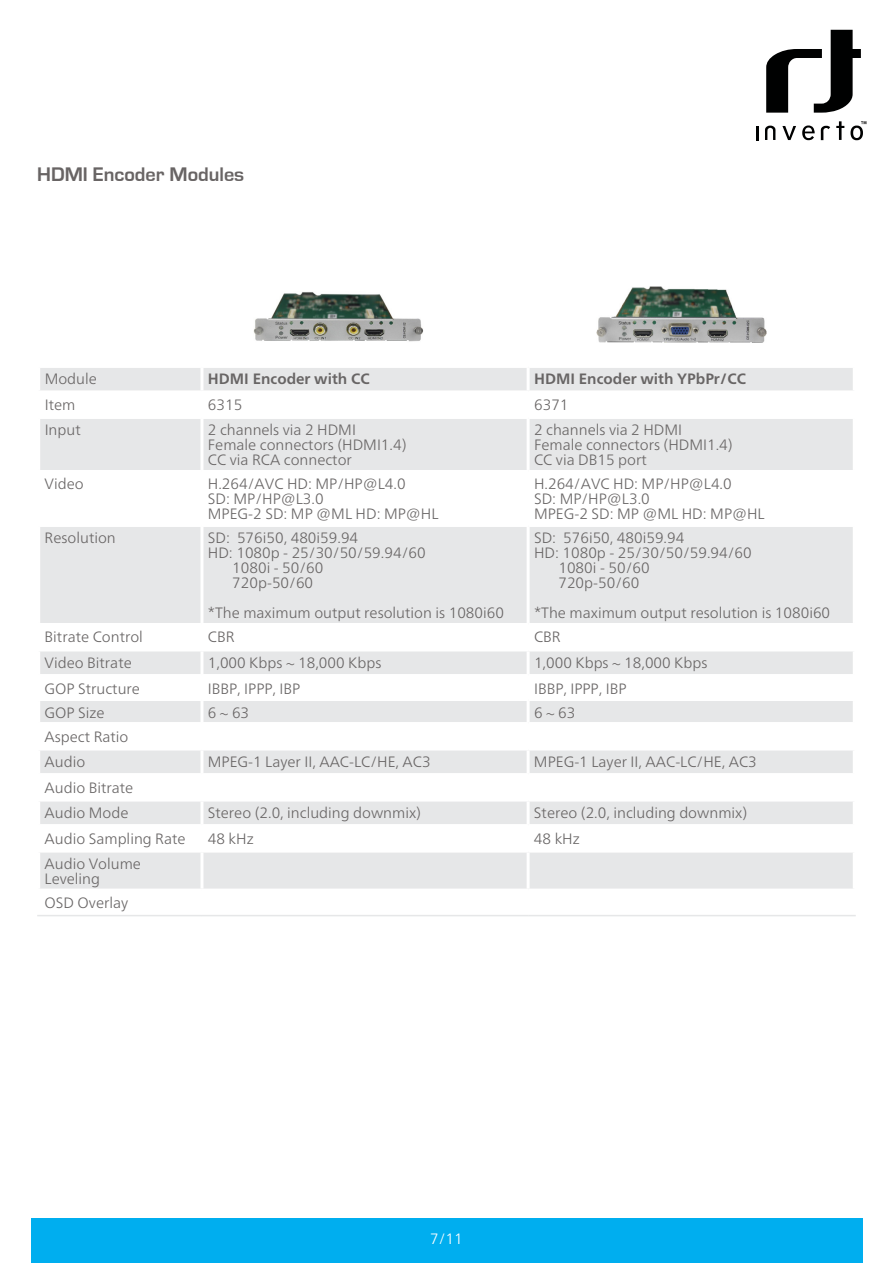
<style>
.page{position:relative;width:893px;height:1263px;background:#fff}
.page>*{position:absolute;margin:0;border:0;box-sizing:border-box;transform-origin:0 0}
.t1{font:700 20.25px "Eurostile T";color:#686464}
.t2{font:300 15px/15px "Frutiger Neue LT";color:#686565}
.t3{font:700 15px "Frutiger Neue LT";color:#686565}
.t4{font:300 15px "Frutiger Neue LT";color:#fff}
</style>
<div class="page">
<div style="left:31px;top:1218px;width:831px;height:45px;background:#00aeef"></div>
<svg style="left:766px;top:30px;width:95px;height:83px"></svg>
<svg style="left:836px;top:121px;width:8px;height:19px"></svg>
<svg style="left:756px;top:126px;width:2px;height:14px"></svg>
<svg style="left:782px;top:126px;width:14px;height:14px"></svg>
<svg style="left:802px;top:125px;width:13px;height:15px"></svg>
<svg style="left:850px;top:121px;width:16px;height:19px"></svg>
<svg style="left:821px;top:126px;width:9px;height:14px"></svg>
<svg style="left:765px;top:126px;width:10px;height:14px"></svg>
<svg style="left:40px;top:368px;width:813px;height:520px;fill:#e6e7e8"></svg>
<hr style="left:200px;top:368px;width:3px;height:22px;background:#fff">
<hr style="left:527px;top:368px;width:3px;height:22px;background:#fff">
<hr style="left:37px;top:390px;width:165px;height:3px;background:#fff">
<hr style="left:202px;top:390px;width:326px;height:3px;background:#fff">
<hr style="left:200px;top:393px;width:3px;height:23px;background:#fff">
<hr style="left:528px;top:390px;width:328px;height:3px;background:#fff">
<hr style="left:527px;top:393px;width:3px;height:23px;background:#fff">
<hr style="left:37px;top:416px;width:165px;height:3px;background:#fff">
<hr style="left:202px;top:416px;width:326px;height:3px;background:#fff">
<hr style="left:200px;top:419px;width:3px;height:51px;background:#fff">
<hr style="left:528px;top:416px;width:328px;height:3px;background:#fff">
<hr style="left:527px;top:419px;width:3px;height:51px;background:#fff">
<hr style="left:37px;top:470px;width:165px;height:3px;background:#fff">
<hr style="left:202px;top:470px;width:326px;height:3px;background:#fff">
<hr style="left:200px;top:473px;width:3px;height:51px;background:#fff">
<hr style="left:528px;top:470px;width:328px;height:3px;background:#fff">
<hr style="left:527px;top:473px;width:3px;height:51px;background:#fff">
<hr style="left:37px;top:524px;width:165px;height:3px;background:#fff">
<hr style="left:202px;top:524px;width:326px;height:3px;background:#fff">
<hr style="left:200px;top:527px;width:3px;height:96px;background:#fff">
<hr style="left:528px;top:524px;width:328px;height:3px;background:#fff">
<hr style="left:527px;top:527px;width:3px;height:96px;background:#fff">
<hr style="left:37px;top:623px;width:165px;height:3px;background:#fff">
<hr style="left:202px;top:623px;width:326px;height:3px;background:#fff">
<hr style="left:200px;top:626px;width:3px;height:22px;background:#fff">
<hr style="left:528px;top:623px;width:328px;height:3px;background:#fff">
<hr style="left:527px;top:626px;width:3px;height:22px;background:#fff">
<hr style="left:37px;top:648px;width:165px;height:3px;background:#fff">
<hr style="left:202px;top:648px;width:326px;height:3px;background:#fff">
<hr style="left:200px;top:651px;width:3px;height:23px;background:#fff">
<hr style="left:528px;top:648px;width:328px;height:3px;background:#fff">
<hr style="left:527px;top:651px;width:3px;height:23px;background:#fff">
<hr style="left:37px;top:674px;width:165px;height:3px;background:#fff">
<hr style="left:202px;top:674px;width:326px;height:3px;background:#fff">
<hr style="left:200px;top:677px;width:3px;height:21px;background:#fff">
<hr style="left:528px;top:674px;width:328px;height:3px;background:#fff">
<hr style="left:527px;top:677px;width:3px;height:21px;background:#fff">
<hr style="left:37px;top:698px;width:165px;height:3px;background:#fff">
<hr style="left:202px;top:698px;width:326px;height:3px;background:#fff">
<hr style="left:200px;top:701px;width:3px;height:21px;background:#fff">
<hr style="left:528px;top:698px;width:328px;height:3px;background:#fff">
<hr style="left:527px;top:701px;width:3px;height:21px;background:#fff">
<hr style="left:37px;top:722px;width:165px;height:3px;background:#fff">
<hr style="left:202px;top:722px;width:326px;height:3px;background:#fff">
<hr style="left:200px;top:725px;width:3px;height:22px;background:#fff">
<hr style="left:528px;top:722px;width:328px;height:3px;background:#fff">
<hr style="left:527px;top:725px;width:3px;height:22px;background:#fff">
<hr style="left:37px;top:747px;width:165px;height:3px;background:#fff">
<hr style="left:202px;top:747px;width:326px;height:3px;background:#fff">
<hr style="left:200px;top:750px;width:3px;height:23px;background:#fff">
<hr style="left:528px;top:747px;width:328px;height:3px;background:#fff">
<hr style="left:527px;top:750px;width:3px;height:23px;background:#fff">
<hr style="left:37px;top:773px;width:165px;height:3px;background:#fff">
<hr style="left:202px;top:773px;width:326px;height:3px;background:#fff">
<hr style="left:200px;top:776px;width:3px;height:22px;background:#fff">
<hr style="left:528px;top:773px;width:328px;height:3px;background:#fff">
<hr style="left:527px;top:776px;width:3px;height:22px;background:#fff">
<hr style="left:37px;top:798px;width:165px;height:3px;background:#fff">
<hr style="left:202px;top:798px;width:326px;height:3px;background:#fff">
<hr style="left:200px;top:801px;width:3px;height:23px;background:#fff">
<hr style="left:528px;top:798px;width:328px;height:3px;background:#fff">
<hr style="left:527px;top:801px;width:3px;height:23px;background:#fff">
<hr style="left:37px;top:824px;width:165px;height:3px;background:#fff">
<hr style="left:202px;top:824px;width:326px;height:3px;background:#fff">
<hr style="left:200px;top:827px;width:3px;height:22px;background:#fff">
<hr style="left:528px;top:824px;width:328px;height:3px;background:#fff">
<hr style="left:527px;top:827px;width:3px;height:22px;background:#fff">
<hr style="left:37px;top:849px;width:165px;height:3px;background:#fff">
<hr style="left:202px;top:849px;width:326px;height:3px;background:#fff">
<hr style="left:200px;top:852px;width:3px;height:36px;background:#fff">
<hr style="left:528px;top:849px;width:328px;height:3px;background:#fff">
<hr style="left:527px;top:852px;width:3px;height:36px;background:#fff">
<hr style="left:37px;top:915px;width:165px;height:1px;background:#e6e7e8">
<hr style="left:202px;top:915px;width:326px;height:1px;background:#e6e7e8">
<hr style="left:528px;top:915px;width:328px;height:1px;background:#e6e7e8">
<img style="left:253px;top:292px;width:170px;height:50px">
<img style="left:596px;top:286px;width:170px;height:56px">
<h1 class="t1" style="left:37px;top:164px;width:209px">HDMI Encoder Modules</h1>
<p class="t2" style="left:45px;top:372px;width:54px">Module</p>
<p class="t3" style="left:208px;top:370px;width:163px">HDMI Encoder with CC</p>
<p class="t3" style="left:534px;top:370px;width:213px">HDMI Encoder with YPbPr/CC</p>
<p class="t2" style="left:45px;top:397px;width:32px">Item</p>
<p class="t2" style="left:208px;top:397px;width:36px">6315</p>
<p class="t2" style="left:534px;top:397px;width:36px">6371</p>
<p class="t2" style="left:45px;top:423px;width:38px">Input</p>
<p class="t2" style="left:208px;top:423px;width:150px">2 channels via 2 HDMI</p>
<p class="t2" style="left:208px;top:438px;width:200px">Female connectors (HDMI1.4(<br>CC via RCA connector</p>
<p class="t2" style="left:534px;top:423px;width:200px">2 channels via 2 HDMI<br>Female connectors (HDMI1.4(<br>CC via DB15 port</p>
<p class="t2" style="left:45px;top:477px;width:41px">Video</p>
<p class="t2" style="left:208px;top:477px;width:199px">H.264/AVC HD: MP/HP@L4.0</p>
<p class="t2" style="left:208px;top:492px;width:232px">SD: MP/HP@L3.0<br>MPEG-2 SD: MP @ML HD: MP@HL</p>
<p class="t2" style="left:534px;top:477px;width:232px">H.264/AVC HD: MP/HP@L4.0<br>SD: MP/HP@L3.0<br>MPEG-2 SD: MP @ML HD: MP@HL</p>
<p class="t2" style="left:45px;top:531px;width:73px">Resolution</p>
<p class="t2" style="left:45px;top:630px;width:100px">Bitrate Control</p>
<p class="t2" style="left:208px;top:531px;width:24px">SD:</p>
<p class="t2" style="left:237px;top:531px;width:123px">576i50, 480i59.94</p>
<p class="t2" style="left:232px;top:546px;width:195px;text-indent:-24px">HD: 1080 -p 25/30/50/59.94/60<br>1080 -i 50/60<br>720p-50/60</p>
<p class="t2" style="left:208px;top:606px;width:298px">*The maximum output resolution is 1080i60</p>
<p class="t2" style="left:208px;top:630px;width:28px">CBR</p>
<p class="t2" style="left:534px;top:531px;width:24px">SD:</p>
<p class="t2" style="left:534px;top:546px;width:219px">HD: 1080 -p 25/30/50/59.94/60</p>
<p class="t2" style="left:558px;top:561px;width:93px">1080 -i 50/60</p>
<p class="t2" style="left:558px;top:576px;width:82px">720p-50/60</p>
<p class="t2" style="left:534px;top:601px;width:298px;line-height:24px">*The maximum output resolution is 1080i60<br>CBR</p>
<p class="t2" style="left:563px;top:531px;width:123px">576i50, 480i59.94</p>
<p class="t2" style="left:45px;top:655px;width:89px">Video Bitrate</p>
<p class="t2" style="left:208px;top:655px;width:175px">1,000 Kbps ~ 18,000 Kbps</p>
<p class="t2" style="left:534px;top:655px;width:175px">1,000 Kbps ~ 18,000 Kbps</p>
<p class="t2" style="left:45px;top:681px;width:97px">GOP Structure</p>
<p class="t2" style="left:208px;top:681px;width:94px">IBBP, IPPP, IBP</p>
<p class="t2" style="left:534px;top:681px;width:94px">IBBP, IPPP, IBP</p>
<p class="t2" style="left:45px;top:700px;width:85px;line-height:24px">GOP Size<br>Aspect Ratio</p>
<p class="t2" style="left:208px;top:705px;width:43px">~6 63</p>
<p class="t2" style="left:534px;top:705px;width:43px">~6 63</p>
<p class="t2" style="left:45px;top:749px;width:90px;line-height:25.5px">Audio<br>Audio Bitrate</p>
<p class="t2" style="left:208px;top:754px;width:224px">MPEG-1 Layer ,I I AAC-LC/HE, AC3</p>
<p class="t2" style="left:534px;top:754px;width:224px">MPEG-1 Layer ,I I AAC-LC/HE, AC3</p>
<p class="t2" style="left:45px;top:805px;width:85px">Audio Mode</p>
<p class="t2" style="left:208px;top:805px;width:215px">Stereo (2.0, including downmix)</p>
<p class="t2" style="left:534px;top:805px;width:215px">Stereo (2.0, including downmix(</p>
<p class="t2" style="left:45px;top:825px;width:143px;line-height:25.5px">Audio Sampling Rate<br>Audio Volume</p>
<p class="t2" style="left:45px;top:867px;width:85px;line-height:24px">Leveling<br>OSD Overlay</p>
<p class="t2" style="left:208px;top:831px;width:47px">48 kHz</p>
<p class="t2" style="left:534px;top:831px;width:47px">48 kHz</p>
<p class="t4" style="left:430px;top:1230px;width:34px">7/11</p>
</div>
